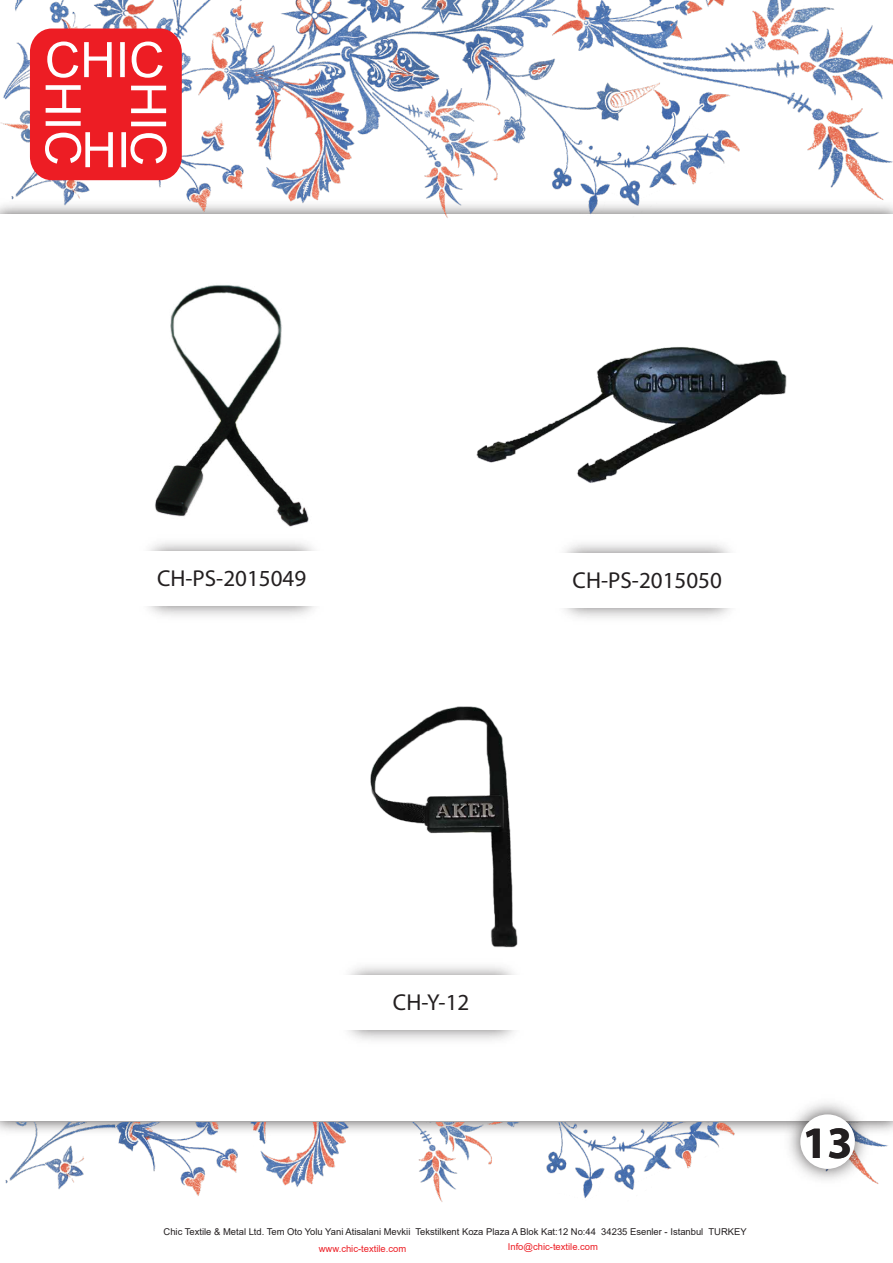
<style>
.page{position:relative;width:893px;height:1263px;background:#fff}
.page>*{position:absolute;margin:0;border:0;box-sizing:border-box;transform-origin:0 0}
.t1{font:700 45px "Myriad Pro";color:#231f20}
.t2{font:23.1px "Myriad Pro";color:#231f20}
.t3{font:9.45px "Arial";color:#231f20}
.t4{font:9.45px "Arial";color:#ed1d24}
</style>
<div class="page">
<img style="left:0;top:1122px;width:893px;height:80px">
<img style="left:0;top:0;width:893px;height:218px">
<div style="left:30px;top:29px;width:152px;height:151px;background:#ed1d24;border-radius:23px"></div>
<svg style="left:47px;top:42px;width:116px;height:36px"></svg>
<svg style="left:45px;top:85px;width:122px;height:82px"></svg>
<img style="left:778px;top:1103px;width:99px;height:89px">
<div style="left:800px;top:1114px;width:55px;height:55px;background:#fff;border-radius:50%"></div>
<img style="left:144px;top:285px;width:175px;height:266px">
<img style="left:476px;top:347px;width:311px;height:194px">
<img style="left:344px;top:706px;width:175px;height:269px">
<h2 class="t2" style="left:157px;top:564px;width:151px">CH-PS-2015049</h2>
<h2 class="t2" style="left:573px;top:565px;width:151px">CH-PS-2015050</h2>
<h2 class="t2" style="left:393px;top:988px;width:78px">CH-Y-12</h2>
<p class="t3" style="left:164px;top:1225px;width:585px">Chic Textile &amp; Metal Ltd. Tem Oto Yolu Yani Atisalani Mevkii Tekstilkent Koza Plaza A Blok Kat:12 No:44 34235 Esenler - Istanbul TURKEY</p>
<p class="t4" style="left:319px;top:1243px;width:89px">www.chic-textile.com</p>
<p class="t4" style="left:508px;top:1240px;width:92px">Info@chic-textile.com</p>
<h1 class="t1" style="left:803px;top:1113px;width:52px">13</h1>
</div>
